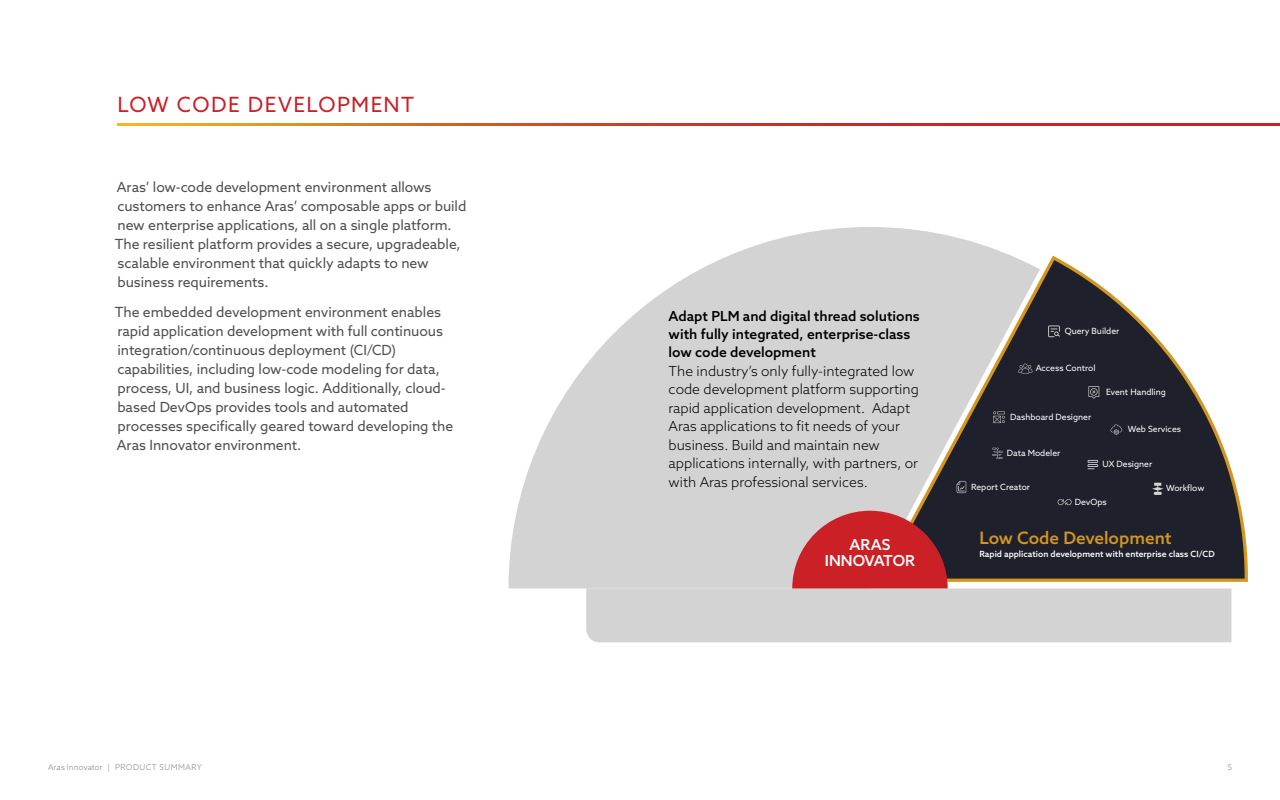
<style>
.page{position:relative;width:1280px;height:800px;background:#fff}
.page>*{position:absolute;margin:0;border:0;box-sizing:border-box;transform-origin:0 0}
.t1{font:21px "Azo Sans";letter-spacing:.06em;color:#cc2027}
.t2{font:500 17.1px "Azo Sans";color:#d49623}
.t3{font:500 15.2px/15.8px "Azo Sans";color:#fff;text-align:center}
.t4{font:14px/19px "Azo Sans";letter-spacing:-.005em;color:#4f4f4f}
.t5{font:300 13.8px/18.4px "Azo Sans";color:#000}
.t6{font:8.6px "Azo Sans";color:#fff}
.t7{font:500 8.6px "Azo Sans";color:#fff}
.t8{font:300 8px "Azo Sans";letter-spacing:.035em;color:#808080}
.s1{font-weight:500}
</style>
<div class="page">
<svg style="left:117px;top:123px;width:1163px;height:3px"></svg>
<svg style="left:1040px;top:256px;width:208px;height:326px;fill:#1e212b"></svg>
<svg style="left:509px;top:227px;width:531px;height:361px;fill:#d3d3d3"></svg>
<svg style="left:586px;top:511px;width:645px;height:131px"></svg>
<svg style="left:1048px;top:325px;width:12px;height:12px"></svg>
<svg style="left:1018px;top:364px;width:14px;height:10px"></svg>
<svg style="left:993px;top:411px;width:12px;height:12px"></svg>
<svg style="left:1110px;top:424px;width:12px;height:11px"></svg>
<svg style="left:1058px;top:499px;width:14px;height:6px"></svg>
<svg style="left:1088px;top:460px;width:10px;height:9px"></svg>
<svg style="left:1152px;top:483px;width:11px;height:12px"></svg>
<svg style="left:957px;top:481px;width:9px;height:12px"></svg>
<svg style="left:992px;top:448px;width:10px;height:11px"></svg>
<svg style="left:1088px;top:386px;width:11px;height:13px"></svg>
<p class="t1" style="left:117px;top:90px;width:298px">LOW CODE DEVELOPMENT</p>
<p class="t4" style="left:115px;top:177px;width:353px">Aras’ low-code development environment allows customers to enhance Aras’ composable apps or build new enterprise applications, all on a single platform.<br>The resilient platform provides a secure, upgradeable, scalable environment that quickly adapts to new business requirements.</p>
<p class="t4" style="left:115px;top:303px;width:340px">The embedded development environment enables rapid application development with full continuous integration/continuous deployment (CI/CD) capabilities, including low-code modeling for data, process, UI, and business logic. Additionally, cloud&shy;based DevOps provides tools and automated processes specifically geared toward developing the Aras Innovator environment.</p>
<p class="t5" style="left:669px;top:306px;width:253px"><span class="s1">Adapt PLM and digital thread solutions with fully integrated, enterprise-class low code development<br></span>The industry’s only fully-integrated low code development platform supporting rapid application development. Adapt Aras applications to fit needs of your business. Build and maintain new applications internally, with partners, or with Aras professional services.</p>
<p class="t6" style="left:1065px;top:325px;width:56px">Query Builder</p>
<p class="t6" style="left:1036px;top:362px;width:61px">Access Control</p>
<p class="t6" style="left:1010px;top:411px;width:82px">Dashboard Designer</p>
<p class="t6" style="left:1007px;top:447px;width:55px">Data Modeler</p>
<p class="t6" style="left:1106px;top:387px;width:61px">Event Handling</p>
<p class="t6" style="left:1128px;top:424px;width:55px">Web Services</p>
<p class="t6" style="left:1103px;top:458px;width:51px">UX Designer</p>
<p class="t6" style="left:971px;top:481px;width:60px">Report Creator</p>
<p class="t6" style="left:1166px;top:483px;width:40px">Workflow</p>
<p class="t6" style="left:1075px;top:496px;width:33px">DevOps</p>
<p class="t3" style="left:825px;top:537px;width:92px">ARAS<br>INNOVATOR</p>
<p class="t2" style="left:979px;top:527px;width:194px">Low Code Development</p>
<p class="t7" style="left:979px;top:549px;width:237px">Rapid application development with enterprise class CI/CD</p>
<p class="t8" style="left:48px;top:762px;width:156px">Aras Innovator | PRODUCT SUMMARY</p>
<p class="t8" style="left:1228px;top:762px;width:6px">5</p>
</div>
